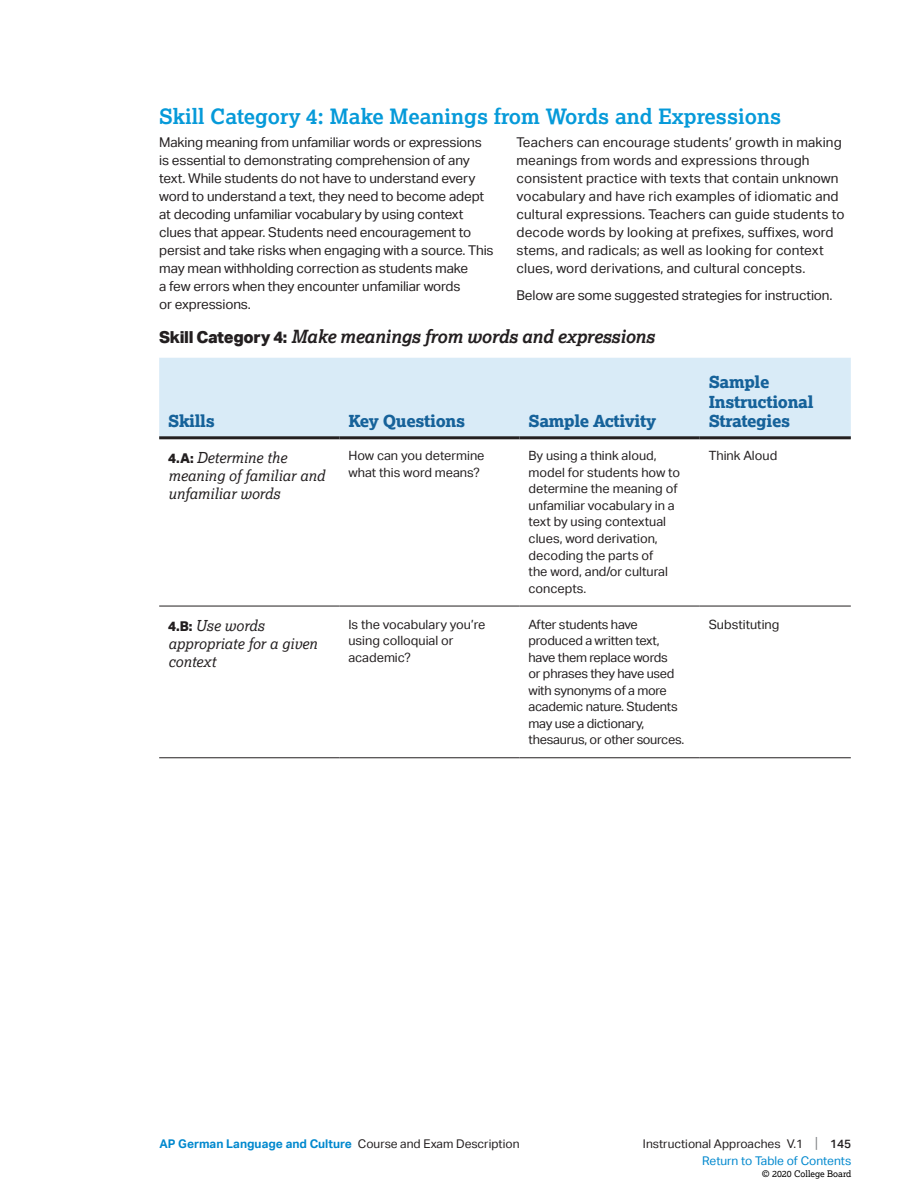
<style>
.page{position:relative;width:919px;height:1189px;background:#fff}
.page>*{position:absolute;margin:0;border:0;box-sizing:border-box;transform-origin:0 0}
.t1{font:700 21px "Lexia";color:#069ad9}
.t2{font:italic 700 18px "Lexia";letter-spacing:-.02em;color:#231f20}
.t3{font:800 16.5px/19.5px "Lexia";letter-spacing:-.02em;color:#16629a}
.t4{font:italic 15px/18px "Lexia";color:#231f20}
.t5{font:13.5px/18px "Aktiv Grotesk";letter-spacing:-.01em;color:#231f20}
.t6{font:13.5px/18px "Aktiv Grotesk";letter-spacing:.01em;color:#231f20}
.t7{font:12.75px/16.5px "Aktiv Grotesk";color:#231f20}
.t8{font:12.75px/16.5px "Aktiv Grotesk";letter-spacing:-.02em;color:#231f20}
.t9{font:12px/16.5px "Aktiv Grotesk";color:#231f20;text-align:right}
.t10{font:700 12px "Aktiv Grotesk";color:#0088ce}
.t11{font:9px "Lexia";color:#000}
.s1{font-family:"Aktiv Grotesk";font-weight:800;font-style:normal;font-size:16.5px}
.s2{font-family:"Aktiv Grotesk";font-weight:800;font-style:normal;font-size:13.5px}
.s3{font-weight:400;color:#231f20}
.s4{font-size:15px;color:#808285}
.s5{font-weight:500}
.s6{color:#0088ce}
</style>
<div class="page">
<div style="left:159px;top:358px;width:691px;height:78px;background:#d9ebf7"></div>
<hr style="left:159px;top:605px;width:180px;height:1px;background:#231f20">
<hr style="left:339px;top:605px;width:180px;height:1px;background:#231f20">
<hr style="left:519px;top:605px;width:180px;height:1px;background:#231f20">
<hr style="left:699px;top:605px;width:151px;height:1px;background:#231f20">
<hr style="left:159px;top:757px;width:180px;height:1px;background:#231f20">
<hr style="left:339px;top:757px;width:180px;height:1px;background:#231f20">
<hr style="left:519px;top:757px;width:180px;height:1px;background:#231f20">
<hr style="left:699px;top:757px;width:151px;height:1px;background:#231f20">
<hr style="left:159px;top:436px;width:180px;height:3px;background:#231f20">
<hr style="left:339px;top:436px;width:180px;height:3px;background:#231f20">
<hr style="left:519px;top:436px;width:180px;height:3px;background:#231f20">
<hr style="left:699px;top:436px;width:151px;height:3px;background:#231f20">
<h1 class="t1" style="left:159px;top:103px;width:623px">Skill Category 4: Make Meanings from Words and Expressions</h1>
<p class="t5" style="left:159px;top:133px;width:336px">Making meaning from unfamiliar words or expressions is essential to demonstrating comprehension of any text. While students do not have to understand every word to understand a text, they need to become adept at decoding unfamiliar vocabulary by using context clues that appear. Students need encouragement to persist and take risks when engaging with a source. This may mean withholding correction as students make<br>a few errors when they encounter unfamiliar words<br>or expressions.</p>
<p class="t6" style="left:516px;top:133px;width:329px">Teachers can encourage students’ growth in making meanings from words and expressions through consistent practice with texts that contain unknown vocabulary and have rich examples of idiomatic and cultural expressions. Teachers can guide students to decode words by looking at prefixes, suffixes, word stems, and radicals; as well as looking for context clues, word derivations, and cultural concepts.</p>
<p class="t5" style="left:516px;top:286px;width:317px">Below are some suggested strategies for instruction.</p>
<h2 class="t2" style="left:159px;top:325px;width:497px"><span class="s1">Skill Category 4:</span> Make meanings from words and expressions</h2>
<p class="t3" style="left:168px;top:411px;width:48px">Skills</p>
<p class="t3" style="left:348px;top:411px;width:118px">Key Questions</p>
<p class="t3" style="left:528px;top:411px;width:129px">Sample Activity</p>
<p class="t3" style="left:708px;top:372px;width:106px">Sample<br>Instructional<br>Strategies</p>
<p class="t4" style="left:168px;top:448px;width:158px"><span class="s2">4.A:</span> Determine the meaning of familiar and unfamiliar words</p>
<p class="t7" style="left:348px;top:447px;width:138px">How can you determine what this word means?</p>
<p class="t7" style="left:528px;top:447px;width:129px">By using a think aloud,</p>
<p class="t7" style="left:708px;top:447px;width:70px">Think Aloud</p>
<p class="t7" style="left:528px;top:464px;width:153px">model for students how to determine the meaning of unfamiliar vocabulary in a text by using contextual clues, word derivation, decoding the parts of<br>the word, and/or cultural concepts.</p>
<p class="t4" style="left:168px;top:616px;width:150px"><span class="s2">4.B:</span> Use words appropriate for a given context</p>
<p class="t7" style="left:348px;top:616px;width:138px">Is the vocabulary you’re using colloquial or academic?</p>
<p class="t8" style="left:528px;top:616px;width:111px">After students have</p>
<p class="t7" style="left:708px;top:616px;width:72px">Substituting</p>
<p class="t8" style="left:528px;top:632px;width:157px">produced a written text, have them replace words<br>or phrases they have used with synonyms of a more academic nature. Students may use a dictionary, thesaurus, or other sources.</p>
<p class="t10" style="left:159px;top:1136px;width:361px">AP German Language and Culture <span class="s3">Course and Exam Description</span></p>
<p class="t9" style="left:642px;top:1135px;width:210px">Instructional Approaches V.1 <span class="s4">|</span> <span class="s5">145<br></span><span class="s6">Return to Table of Contents</span></p>
<p class="t11" style="left:761px;top:1167px;width:91px">© 2020 College Board</p>
</div>
